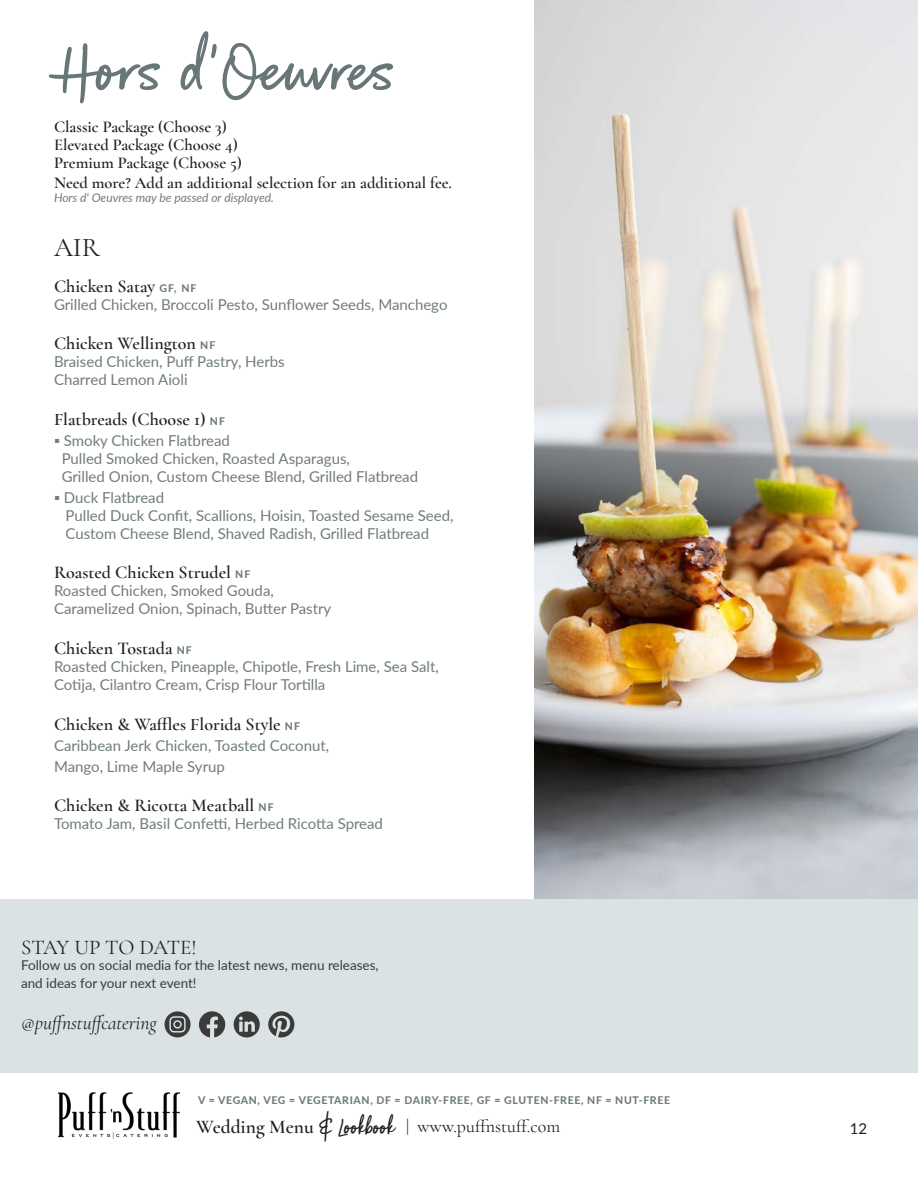
<style>
.page{position:relative;width:918px;height:1188px;background:#fff}
.page>*{position:absolute;margin:0;border:0;box-sizing:border-box;transform-origin:0 0}
.Body__Center{font:105px "Royal Palms";color:#687678}
.Title__Center{font:27px "Cormorant Garamond";color:#231f20}
.Title__Center-2{font:21px "Cormorant Garamond";letter-spacing:-.01em;color:#231f20}
.t1{font:italic 19.5px "Cormorant Garamond";color:#231f20}
.Body__Center-2{font:600 18px "Cormorant Garamond";color:#231f20}
.t2{font:18px "Cormorant Garamond";color:#231f20}
.Body__Left{font:600 16.5px "Cormorant Garamond";color:#231f20}
.Body__Center-3{font:15px/18px "Lato";color:#717c7d}
.t3{font:15px "Lato";color:#231f20}
.Title__Center-3{font:13.5px/18px "Lato";color:#3b3b3b}
.Body__Left-2{font:italic 12px "Lato";color:#717c7d}
.t4{font:800 10.5px "Lato";letter-spacing:.06em;color:#717c7d}
.s1{font-family:"Lato";font-weight:800;font-size:10.5px;color:#717c7d}
.s2{font-family:"Cormorant";font-weight:600;font-size:19.5px}
.s3{font-family:"Royal Palms";font-size:34.5px}
</style>
<div class="page">
<img style="left:534px;top:0;width:384px;height:899px">
<div style="left:0;top:899px;width:918px;height:174px;background:#dae2e3"></div>
<svg style="left:199px;top:1011px;width:27px;height:26px"></svg>
<svg style="left:165px;top:1011px;width:26px;height:26px"></svg>
<svg style="left:234px;top:1011px;width:26px;height:26px"></svg>
<svg style="left:268px;top:1011px;width:27px;height:26px"></svg>
<img style="left:58px;top:1092px;width:122px;height:47px">
<p class="Body__Center" style="left:54px;top:18px;width:344px">Hors d’Oeuvres</p>
<p class="Body__Left" style="left:54px;top:117px;width:174px">Classic Package (Choose 3)</p>
<p class="Body__Left" style="left:54px;top:135px;width:185px">Elevated Package (Choose 4)</p>
<p class="Body__Left" style="left:54px;top:153px;width:190px">Premium Package (Choose 5)</p>
<p class="Body__Left" style="left:54px;top:173px;width:400px">Need more? Add an additional selection for an additional fee.</p>
<p class="Body__Left-2" style="left:54px;top:190px;width:221px">Hors d' Oeuvres may be passed or displayed.</p>
<p class="Title__Center" style="left:54px;top:231px;width:48px">AIR</p>
<p class="Body__Center-2" style="left:54px;top:275px;width:144px">Chicken Satay <span class="s1">GF, NF</span></p>
<p class="Body__Center-3" style="left:54px;top:295px;width:395px">Grilled Chicken, Broccoli Pesto, Sunflower Seeds, Manchego</p>
<p class="Body__Center-2" style="left:54px;top:332px;width:163px">Chicken Wellington <span class="s1">NF</span></p>
<p class="Body__Center-3" style="left:54px;top:352px;width:232px">Braised Chicken, Puff Pastry, Herbs</p>
<p class="Body__Center-3" style="left:54px;top:370px;width:135px">Charred Lemon Aioli</p>
<p class="Body__Center-2" style="left:54px;top:408px;width:173px">Flatbreads (Choose 1) <span class="s1">NF</span></p>
<p class="Body__Center-3" style="left:54px;top:431px;width:177px">▪ Smoky Chicken Flatbread</p>
<p class="Body__Center-3" style="left:62px;top:449px;width:358px">Pulled Smoked Chicken, Roasted Asparagus,<br>Grilled Onion, Custom Cheese Blend, Grilled Flatbread</p>
<p class="Body__Center-3" style="left:54px;top:488px;width:112px">▪ Duck Flatbread</p>
<p class="Body__Center-3" style="left:66px;top:506px;width:390px">Pulled Duck Confit, Scallions, Hoisin, Toasted Sesame Seed,<br>Custom Cheese Blend, Shaved Radish, Grilled Flatbread</p>
<p class="Body__Center-2" style="left:54px;top:562px;width:198px">Roasted Chicken Strudel <span class="s1">NF</span></p>
<p class="Body__Center-3" style="left:54px;top:581px;width:221px">Roasted Chicken, Smoked Gouda,</p>
<p class="Body__Center-3" style="left:54px;top:599px;width:279px">Caramelized Onion, Spinach, Butter Pastry</p>
<p class="Body__Center-2" style="left:54px;top:637px;width:139px">Chicken Tostada <span class="s1">NF</span></p>
<p class="Body__Center-3" style="left:54px;top:657px;width:386px">Roasted Chicken, Pineapple, Chipotle, Fresh Lime, Sea Salt,<br>Cotija, Cilantro Cream, Crisp Flour Tortilla</p>
<p class="Body__Center-2" style="left:54px;top:713px;width:248px">Chicken &amp; Waffles Florida Style <span class="s1">NF</span></p>
<p class="Body__Center-3" style="left:54px;top:736px;width:277px">Caribbean Jerk Chicken, Toasted Coconut,</p>
<p class="Body__Center-3" style="left:54px;top:757px;width:172px">Mango, Lime Maple Syrup</p>
<p class="Body__Center-2" style="left:54px;top:794px;width:221px">Chicken &amp; Ricotta Meatball <span class="s1">NF</span></p>
<p class="Body__Center-3" style="left:54px;top:814px;width:331px">Tomato Jam, Basil Confetti, Herbed Ricotta Spread</p>
<p class="Title__Center-2" style="left:21px;top:935px;width:177px">STAY UP TO DATE!</p>
<p class="Title__Center-3" style="left:21px;top:956px;width:359px">Follow us on social media for the latest news, menu releases, and ideas for your next event!</p>
<p class="t1" style="left:21px;top:1011px;width:137px">@puffnstuffcatering</p>
<p class="t4" style="left:198px;top:1093px;width:474px">V = VEGAN, VEG = VEGETARIAN, DF = DAIRY-FREE, GF = GLUTEN-FREE, NF = NUT-FREE</p>
<p class="t2" style="left:196px;top:1116px;width:365px"><span class="s2">Wedding Menu</span> <span class="s3">&amp; Lookbook</span> | www.puffnstuff.com</p>
<p class="t3" style="left:850px;top:1118px;width:19px">12</p>
</div>
